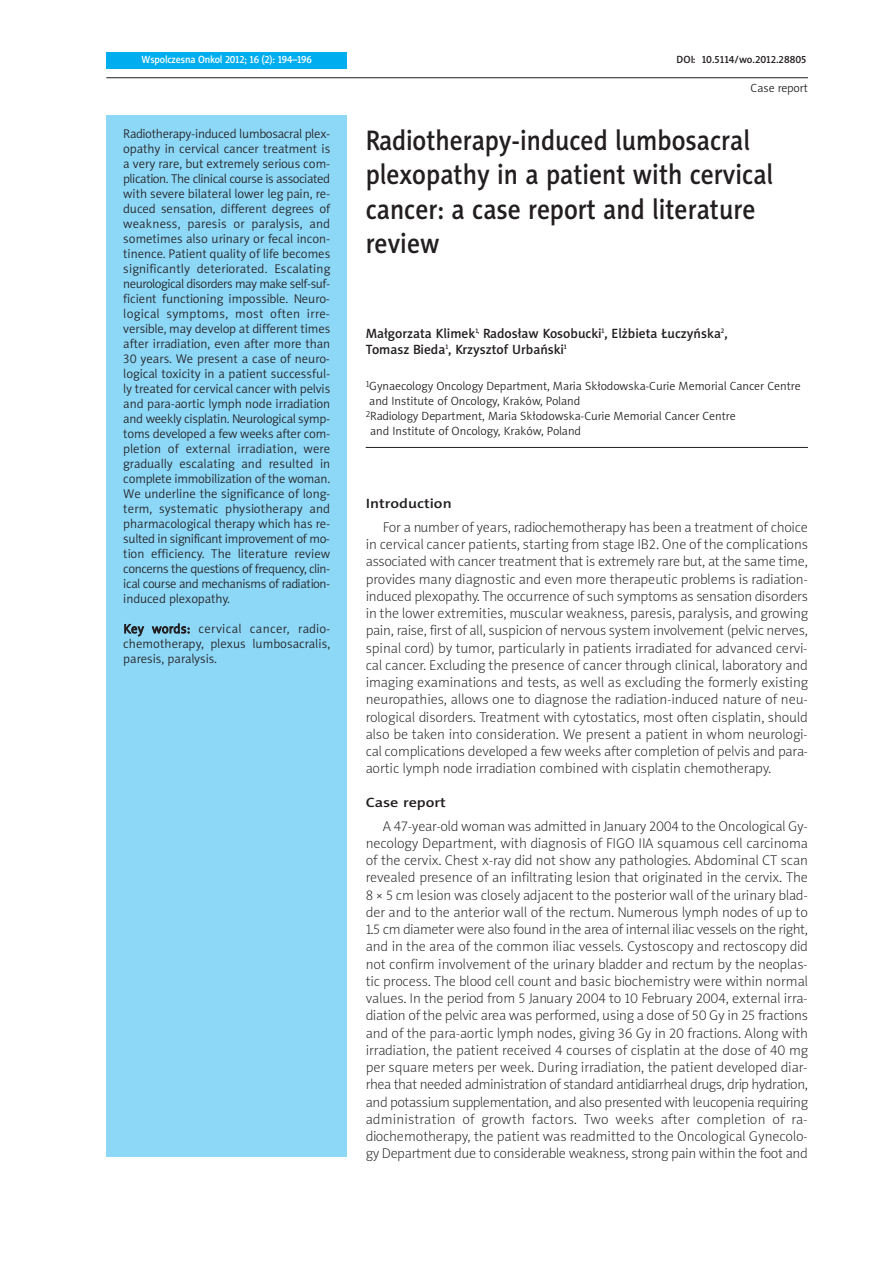
<style>
.page{position:relative;width:893px;height:1263px;background:#fff}
.page>*{position:absolute;margin:0;border:0;box-sizing:border-box;transform-origin:0 0}
.t1{font:28.5px/34.5px "Naomi Sans EFNPS Medium";color:#231f20;scale:.9 1}
.t2{font:14.25px/17.2px "Naomi Sans EFNPS Thin";letter-spacing:-.015em;color:#231f20;text-align:justify}
.t3{font:13.5px/16.5px "Naomi Sans EFNPS Medium";color:#231f20}
.t4{font:13.5px "Naomi Sans EFNPS Medium";color:#231f20;scale:1.2 1}
.t5{font:12.75px/15px "Naomi Sans EFNPS Light";letter-spacing:-.005em;color:#231f20;text-align:justify}
.t6{font:12px "Naomi Sans EFNPS Light";color:#231f20}
.t7{font:10.5px "Naomi Sans EFNPS Medium";letter-spacing:-.015em;color:#fff;scale:.95 1}
.t8{font:10.5px "Naomi Sans EFNPS Medium";color:#231f20}
</style>
<div class="page">
<div style="left:106px;top:115px;width:241px;height:1042px;background:#8dd7f7"></div>
<div style="left:106px;top:52px;width:241px;height:16px;background:#00aeef"></div>
<hr style="left:106px;top:77px;width:702px;height:1px;background:#231f20">
<hr style="left:366px;top:447px;width:442px;height:1px;background:#231f20">
<p class="t7" style="left:142px;top:55px;width:181px">Wspolczesna Onkol 2012; 16 (2): 194–196</p>
<p class="t5" style="left:123px;top:127px;width:208px">Radiotherapy-induced lumbosacral plex&shy;opathy in cervical cancer treatment is a very rare, but extremely serious com&shy;plication. The clinical course is associated with severe bilateral lower leg pain, re&shy;duced sensation, different degrees of weakness, paresis or paralysis, and sometimes also urinary or fecal incon&shy;tinence. Patient quality of life becomes significantly deteriorated. Escalating neurological disorders may make self-suf&shy;ficient functioning impossible. Neuro&shy;logical symptoms, most often irre&shy;versible, may develop at different times after irradiation, even after more than 30 years. We present a case of neuro&shy;logical toxicity in a patient successful&shy;ly treated for cervical cancer with pelvis and para-aortic lymph node irradiation and weekly cisplatin. Neurological symp&shy;toms developed a few weeks after com&shy;pletion of external irradiation, were gradually escalating and resulted in complete immobilization of the woman.<br>We underline the significance of long&shy;term, systematic physiotherapy and pharmacological therapy which has re&shy;sulted in significant improvement of mo&shy;tion efficiency. The literature review concerns the questions of frequency, clin&shy;ical course and mechanisms of radiation&shy;induced plexopathy.</p>
<p class="t5" style="left:123px;top:622px;width:208px">Key words: cervical cancer, radio&shy;chemotherapy, plexus lumbosacralis, paresis, paralysis.</p>
<p class="t8" style="left:677px;top:55px;width:131px">DOI: 10.5114/wo.2012.28805</p>
<p class="t6" style="left:751px;top:83px;width:59px">Case report</p>
<h1 class="t1" style="left:366px;top:125px;width:454px">Radiotherapy-induced lumbosacral plexopathy in a patient with cervical cancer: a case report and literature review</h1>
<p class="t3" style="left:366px;top:326px;width:363px">Małgorzata Klimek<sup>1,</sup> Radosław Kosobucki<sup>1</sup>, Elżbieta Łuczyńska<sup>2</sup>,<br>Tomasz Bieda<sup>1</sup>, Krzysztof Urbański<sup>1</sup></p>
<p class="t6" style="left:366px;top:382px;width:436px"><sup>1</sup>Gynaecology Oncology Department, Maria Skłodowska-Curie Memorial Cancer Centre</p>
<p class="t6" style="left:369px;top:397px;width:212px">and Institute of Oncology, Kraków, Poland</p>
<p class="t6" style="left:366px;top:412px;width:372px"><sup>2</sup>Radiology Department, Maria Skłodowska-Curie Memorial Cancer Centre</p>
<p class="t6" style="left:370px;top:427px;width:212px">and Institute of Oncology, Kraków, Poland</p>
<p class="t4" style="left:366px;top:498px;width:73px">Introduction</p>
<p class="t2" style="left:366px;top:519px;width:444px;text-indent:17px">For a number of years, radiochemotherapy has been a treatment of choice in cervical cancer patients, starting from stage IB2. One of the complications associated with cancer treatment that is extremely rare but, at the same time, provides many diagnostic and even more therapeutic problems is radiation&shy;induced plexopathy. The occurrence of such symptoms as sensation disorders in the lower extremities, muscular weakness, paresis, paralysis, and growing pain, raise, first of all, suspicion of nervous system involvement (pelvic nerves, spinal cord) by tumor, particularly in patients irradiated for advanced cervi&shy;cal cancer. Excluding the presence of cancer through clinical, laboratory and imaging examinations and tests, as well as excluding the formerly existing neuropathies, allows one to diagnose the radiation-induced nature of neu&shy;rological disorders. Treatment with cytostatics, most often cisplatin, should also be taken into consideration. We present a patient in whom neurologi&shy;cal complications developed a few weeks after completion of pelvis and para&shy;aortic lymph node irradiation combined with cisplatin chemotherapy.</p>
<p class="t4" style="left:366px;top:797px;width:68px">Case report</p>
<p class="t2" style="left:366px;top:818px;width:444px;text-indent:17px">A 47-year-old woman was admitted in January 2004 to the Oncological Gy&shy;necology Department, with diagnosis of FIGO IIA squamous cell carcinoma of the cervix. Chest x-ray did not show any pathologies. Abdominal CT scan revealed presence of an infiltrating lesion that originated in the cervix. The 8 × 5 cm lesion was closely adjacent to the posterior wall of the urinary blad&shy;der and to the anterior wall of the rectum. Numerous lymph nodes of up to 1.5 cm diameter were also found in the area of internal iliac vessels on the right, and in the area of the common iliac vessels. Cystoscopy and rectoscopy did not confirm involvement of the urinary bladder and rectum by the neoplas&shy;tic process. The blood cell count and basic biochemistry were within normal values. In the period from 5 January 2004 to 10 February 2004, external irra&shy;diation of the pelvic area was performed, using a dose of 50 Gy in 25 fractions and of the para-aortic lymph nodes, giving 36 Gy in 20 fractions. Along with irradiation, the patient received 4 courses of cisplatin at the dose of 40 mg per square meters per week. During irradiation, the patient developed diar&shy;rhea that needed administration of standard antidiarrheal drugs, drip hydration, and potassium supplementation, and also presented with leucopenia requiring administration of growth factors. Two weeks after completion of ra&shy;diochemotherapy, the patient was readmitted to the Oncological Gynecolo&shy;gy Department due to considerable weakness, strong pain within the foot and</p>
</div>
